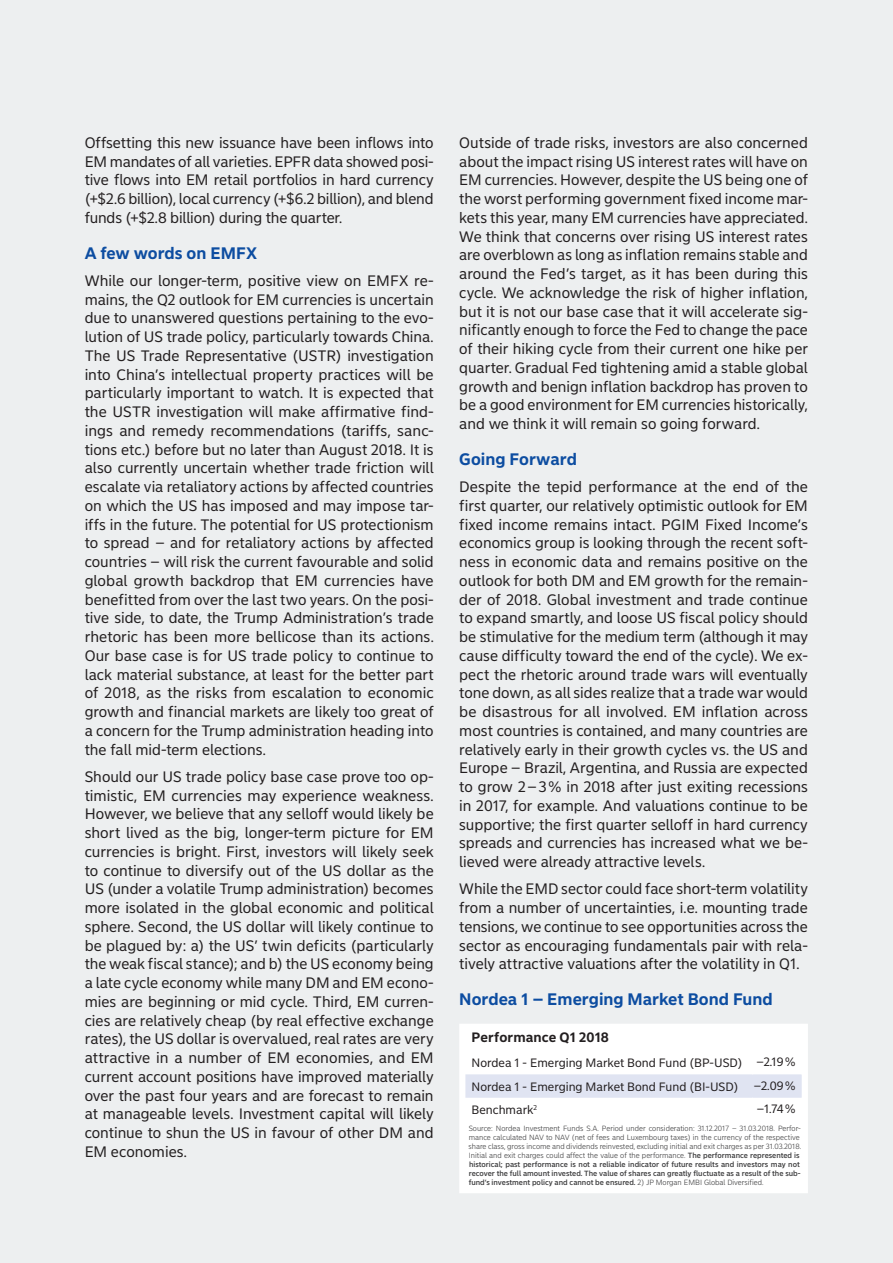
<style>
.page{position:relative;width:893px;height:1263px;background:#edeff0}
.page>*{position:absolute;margin:0;border:0;box-sizing:border-box;transform-origin:0 0}
.Subline{font:700 16.5px "Nordea Sans Small";color:#0d4da1}
.Fließtext{font:15px/18.8px "Nordea Sans Small";letter-spacing:-.005em;color:#231f20;text-align:justify}
.t1{font:700 13.5px "Nordea Sans Small";letter-spacing:.01em;color:#231f20}
.AF_Spalte_links{font:12px "Nordea Sans Small";color:#231f20}
.AF_Spalte_links-2{font:300 7.5px/9px "Nordea Sans Small";color:#3e3e3f}
.s1{font-weight:500}
</style>
<div class="page">
<div style="left:462px;top:1027px;width:343px;height:163px;background:#fff"></div>
<div style="left:466px;top:1074px;width:335px;height:24px;background:#e0e4f2"></div>
<div style="left:459px;top:1024px;width:349px;height:169px;border:6px solid #fff"></div>
<p class="Fließtext" style="left:85px;top:133px;width:351px">Offsetting this new issuance have been inflows into EM mandates of all varieties. EPFR data showed posi&shy;tive flows into EM retail portfolios in hard currency (+$2.6 billion), local currency (+$6.2 billion), and blend funds (+$2.8 billion) during the quarter.</p>
<p class="Subline" style="left:85px;top:243px;width:174px">A few words on EMFX</p>
<p class="Fließtext" style="left:85px;top:271px;width:351px">While our longer-term, positive view on EMFX re&shy;mains, the Q2 outlook for EM currencies is uncertain due to unanswered questions pertaining to the evo&shy;lution of US trade policy, particularly towards China.<br>The US Trade Representative (USTR) investigation into China’s intellectual property practices will be particularly important to watch. It is expected that the USTR investigation will make affirmative find&shy;ings and remedy recommendations (tariffs, sanc&shy;tions etc.) before but no later than August 2018. It is also currently uncertain whether trade friction will escalate via retaliatory actions by affected countries on which the US has imposed and may impose tar&shy;iffs in the future. The potential for US protectionism to spread – and for retaliatory actions by affected countries – will risk the current favourable and solid global growth backdrop that EM currencies have benefitted from over the last two years. On the posi&shy;tive side, to date, the Trump Administration’s trade rhetoric has been more bellicose than its actions.<br>Our base case is for US trade policy to continue to lack material substance, at least for the better part of 2018, as the risks from escalation to economic growth and financial markets are likely too great of a concern for the Trump administration heading into the fall mid-term elections.</p>
<p class="Fließtext" style="left:85px;top:767px;width:351px">Should our US trade policy base case prove too op&shy;timistic, EM currencies may experience weakness.<br>However, we believe that any selloff would likely be short lived as the big, longer-term picture for EM currencies is bright. First, investors will likely seek to continue to diversify out of the US dollar as the US (under a volatile Trump administration) becomes more isolated in the global economic and political sphere. Second, the US dollar will likely continue to be plagued by: a) the US’ twin deficits (particularly the weak fiscal stance); and b) the US economy being a late cycle economy while many DM and EM econo&shy;mies are beginning or mid cycle. Third, EM curren&shy;cies are relatively cheap (by real effective exchange rates), the US dollar is overvalued, real rates are very attractive in a number of EM economies, and EM current account positions have improved materially over the past four years and are forecast to remain at manageable levels. Investment capital will likely continue to shun the US in favour of other DM and EM economies.</p>
<p class="Fließtext" style="left:459px;top:133px;width:350px">Outside of trade risks, investors are also concerned about the impact rising US interest rates will have on EM currencies. However, despite the US being one of the worst performing government fixed income mar&shy;kets this year, many EM currencies have appreciated.<br>We think that concerns over rising US interest rates are overblown as long as inflation remains stable and around the Fed’s target, as it has been during this cycle. We acknowledge the risk of higher inflation, but it is not our base case that it will accelerate sig&shy;nificantly enough to force the Fed to change the pace of their hiking cycle from their current one hike per quarter. Gradual Fed tightening amid a stable global growth and benign inflation backdrop has proven to be a good environment for EM currencies historically, and we think it will remain so going forward.</p>
<p class="Subline" style="left:459px;top:449px;width:119px">Going Forward</p>
<p class="Fließtext" style="left:459px;top:478px;width:350px">Despite the tepid performance at the end of the first quarter, our relatively optimistic outlook for EM fixed income remains intact. PGIM Fixed Income’s economics group is looking through the recent soft&shy;ness in economic data and remains positive on the outlook for both DM and EM growth for the remain&shy;der of 2018. Global investment and trade continue to expand smartly, and loose US fiscal policy should be stimulative for the medium term (although it may cause difficulty toward the end of the cycle). We ex&shy;pect the rhetoric around trade wars will eventually tone down, as all sides realize that a trade war would be disastrous for all involved. EM inflation across most countries is contained, and many countries are relatively early in their growth cycles vs. the US and Europe – Brazil, Argentina, and Russia are expected to grow 2–3% in 2018 after just exiting recessions in 2017, for example. And valuations continue to be supportive; the first quarter selloff in hard currency spreads and currencies has increased what we be&shy;lieved were already attractive levels.</p>
<p class="Fließtext" style="left:459px;top:880px;width:350px">While the EMD sector could face short-term volatility from a number of uncertainties, i.e. mounting trade tensions, we continue to see opportunities across the sector as encouraging fundamentals pair with rela&shy;tively attractive valuations after the volatility in Q1.</p>
<p class="Subline" style="left:459px;top:989px;width:315px">Nordea 1 – Emerging Market Bond Fund</p>
<p class="t1" style="left:472px;top:1029px;width:139px">Performance Q1 2018</p>
<p class="AF_Spalte_links" style="left:472px;top:1056px;width:272px">Nordea 1 - Emerging Market Bond Fund (BP-USD)</p>
<p class="AF_Spalte_links" style="left:756px;top:1055px;width:40px">–2.19%</p>
<p class="AF_Spalte_links" style="left:472px;top:1079px;width:268px">Nordea 1 - Emerging Market Bond Fund (BI-USD)</p>
<p class="AF_Spalte_links" style="left:754px;top:1078px;width:43px">–2.09%</p>
<p class="AF_Spalte_links" style="left:472px;top:1102px;width:67px">Benchmark<sup>2</sup></p>
<p class="AF_Spalte_links" style="left:757px;top:1101px;width:40px">–1.74%</p>
<p class="AF_Spalte_links-2" style="left:468px;top:1123px;width:334px">Source: Nordea Investment Funds S.A. Period under consideration: 31.12.2017 – 31.03.2018. Perfor&shy;mance calculated NAV to NAV (net of fees and Luxembourg taxes) in the currency of the respective share class, gross income and dividends reinvested, excluding initial and exit charges as per 31.03.2018.<br>Initial and exit charges could affect the value of the performance. <span class="s1">The performance represented is historical; past performance is not a reliable indicator of future results and investors may not recover the full amount invested. The value of shares can greatly fluctuate as a result of the sub&shy;fund’s investment policy and cannot be ensured.</span> 2) JP Morgan EMBI Global Diversified.</p>
</div>
